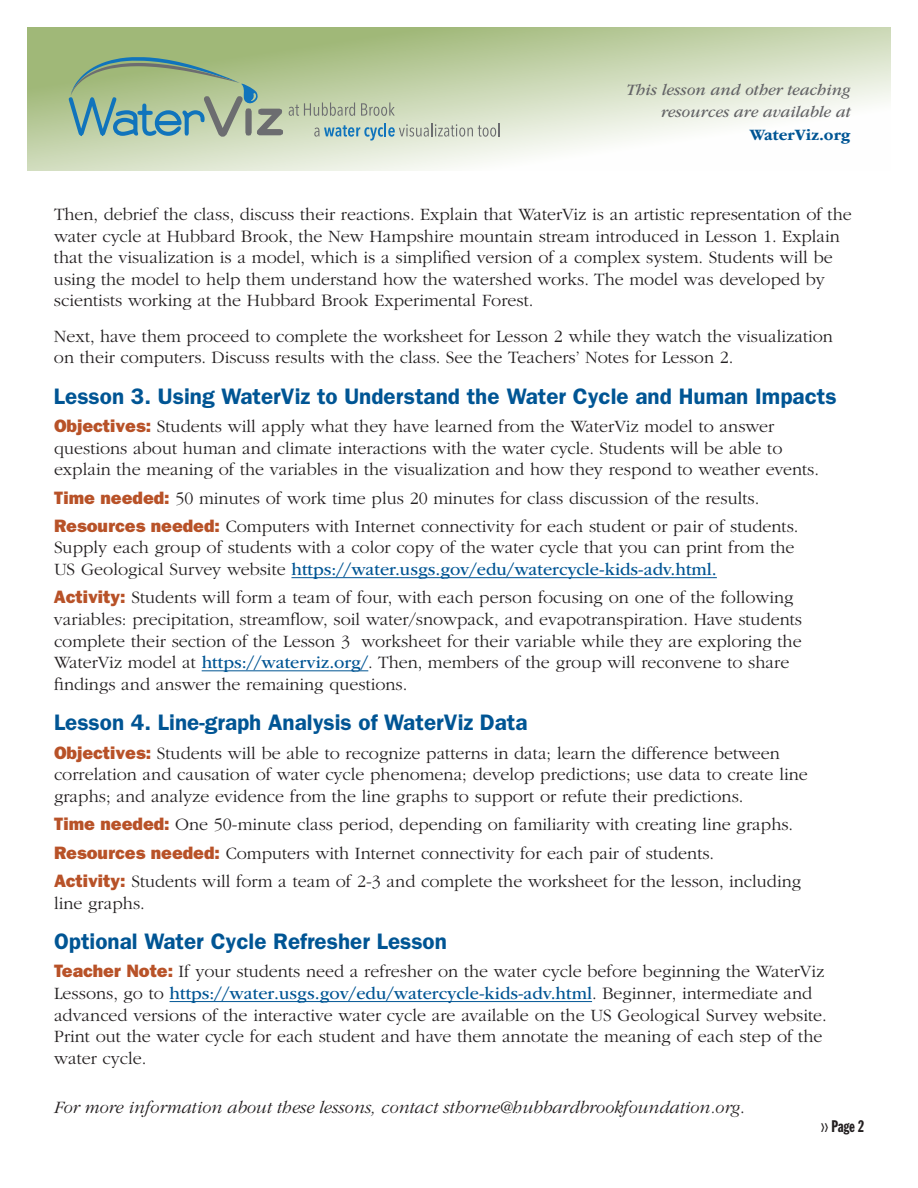
<style>
.page{position:relative;width:918px;height:1188px;background:#fff}
.page>*{position:absolute;margin:0;border:0;box-sizing:border-box;transform-origin:0 0}
.Body_Text{font:600 22.5px "ITC Franklin Gothic Std";color:#005594}
.Body_Text-2{font:300 18px/21.6px "ITC Garamond Std";color:#231f20}
.Body_Text-3{font:italic 300 18px "ITC Garamond Std";color:#231f20}
.Body_Text-4{font:italic 16.5px/22.5px "ITC Garamond Std";color:#636366;text-align:right}
.t1{font:16.5px "Franklin Gothic Std Extra Cond";color:#231f20}
.s1{font-weight:700;font-style:normal;color:#005594}
.s2{font-family:"ITC Franklin Gothic Std Hvy";font-weight:400;color:#b85228}
.s3{font-weight:400;color:#005594}
.s4{font-style:normal}
.s5{font-family:"Century Gothic"}
</style>
<div class="page">
<svg style="left:27px;top:27px;width:864px;height:144px"></svg>
<svg style="left:69px;top:57px;width:431px;height:84px;background:#acc1a1"></svg>
<hr style="left:291px;top:577px;width:426px;height:1px;background:#005594">
<hr style="left:202px;top:670px;width:166px;height:1px;background:#005594">
<hr style="left:170px;top:1001px;width:422px;height:1px;background:#005594">
<p class="Body_Text-4" style="left:626px;top:78px;width:226px">This lesson and other teaching resources are available at<br><span class="s1">WaterViz.org</span></p>
<p class="Body_Text-2" style="left:54px;top:204px;width:799px">Then, debrief the class, discuss their reactions. Explain that WaterViz is an artistic representation of the water cycle at Hubbard Brook, the New Hampshire mountain stream introduced in Lesson 1. Explain that the visualization is a model, which is a simplified version of a complex system. Students will be using the model to help them understand how the watershed works. The model was developed by scientists working at the Hubbard Brook Experimental Forest.</p>
<p class="Body_Text-2" style="left:54px;top:325px;width:781px">Next, have them proceed to complete the worksheet for Lesson 2 while they watch the visualization on their computers. Discuss results with the class. See the Teachers’ Notes for Lesson 2.</p>
<p class="Body_Text" style="left:54px;top:383px;width:784px">Lesson 3. Using WaterViz to Understand the Water Cycle and Human Impacts</p>
<p class="Body_Text-2" style="left:54px;top:416px;width:767px"><span class="s2">Objectives:</span> Students will apply what they have learned from the WaterViz model to answer questions about human and climate interactions with the water cycle. Students will be able to explain the meaning of the variables in the visualization and how they respond to weather events.</p>
<p class="Body_Text-2" style="left:54px;top:484px;width:746px;line-height:28.3px"><span class="s2">Time needed:</span> 50 minutes of work time plus 20 minutes for class discussion of the results.<br><span class="s2">Resources needed:</span> Computers with Internet connectivity for each student or pair of students.</p>
<p class="Body_Text-2" style="left:54px;top:537px;width:742px">Supply each group of students with a color copy of the water cycle that you can print from the<br>US Geological Survey website <span class="s3">https://water.usgs.gov/edu/watercycle-kids-adv.html.</span></p>
<p class="Body_Text-2" style="left:54px;top:587px;width:750px"><span class="s2">Activity:</span> Students will form a team of four, with each person focusing on one of the following variables: precipitation, streamflow, soil water/snowpack, and evapotranspiration. Have students complete their section of the Lesson 3 worksheet for their variable while they are exploring the WaterViz model at <span class="s3">https://waterviz.org/</span>. Then, members of the group will reconvene to share findings and answer the remaining questions.</p>
<p class="Body_Text" style="left:54px;top:709px;width:475px">Lesson 4. Line-graph Analysis of WaterViz Data</p>
<p class="Body_Text-2" style="left:54px;top:742px;width:755px"><span class="s2">Objectives:</span> Students will be able to recognize patterns in data; learn the difference between correlation and causation of water cycle phenomena; develop predictions; use data to create line graphs; and analyze evidence from the line graphs to support or refute their predictions.</p>
<p class="Body_Text-2" style="left:54px;top:811px;width:749px;line-height:28.3px"><span class="s2">Time needed:</span> One 50-minute class period, depending on familiarity with creating line graphs.<br><span class="s2">Resources needed:</span> Computers with Internet connectivity for each pair of students.<br><span class="s2">Activity:</span> Students will form a team of 2-3 and complete the worksheet for the lesson, including</p>
<p class="Body_Text-2" style="left:54px;top:892px;width:92px">line graphs.</p>
<p class="Body_Text" style="left:54px;top:928px;width:394px">Optional Water Cycle Refresher Lesson</p>
<p class="Body_Text-2" style="left:54px;top:961px;width:774px"><span class="s2">Teacher Note:</span> If your students need a refresher on the water cycle before beginning the WaterViz Lessons, go to <span class="s3">https://water.usgs.gov/edu/watercycle-kids-adv.html</span>. Beginner, intermediate and advanced versions of the interactive water cycle are available on the US Geological Survey website.<br>Print out the water cycle for each student and have them annotate the meaning of each step of the water cycle.</p>
<p class="Body_Text-3" style="left:54px;top:1097px;width:692px">For more information about these lessons, contact sthorne@hubbardbrookfoundation.org<span class="s4">.</span></p>
<p class="t1" style="left:821px;top:1118px;width:44px"><span class="s5">»</span> Page 2</p>
</div>
